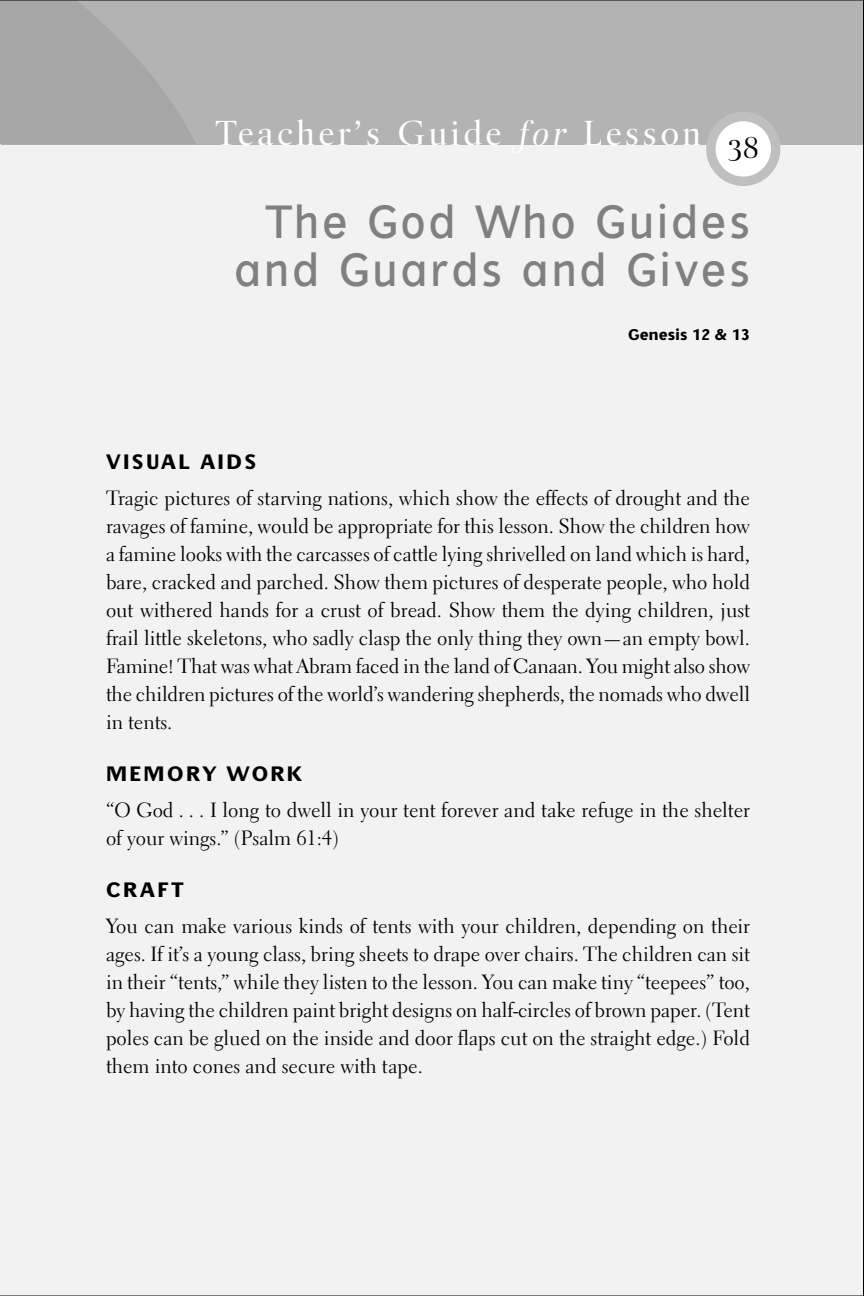
<style>
.page{position:relative;width:864px;height:1296px;background:#f2f2f2}
.page>*{position:absolute;margin:0;border:0;box-sizing:border-box;transform-origin:0 0}
.t1{font:48px/48px "Ulissa";letter-spacing:.065em;color:#808080;text-align:right}
.t2{font:36px "Promemoria";letter-spacing:.1em;color:#fff}
.t3{font:30px "Promemoria";color:#000}
.t4{font:700 21.6px "Ulissa";letter-spacing:.115em;color:#000}
.t5{font:20.4px/28px "Electra LH";color:#000;text-align:justify}
.t6{font:700 16px "Ulissa";color:#000}
.s1{font-style:italic}
</style>
<div class="page">
<div style="left:1px;top:0;width:863px;height:144px;background:#b3b3b3"></div>
<svg style="left:1px;top:1px;width:194px;height:143px"></svg>
<div style="left:706px;top:112px;width:74px;height:74px;background:#bfbfbf;border-radius:50%"></div>
<div style="left:716px;top:121px;width:55px;height:56px;background:#fff;border-radius:50%"></div>
<hr style="left:0;top:0;width:1px;height:1296px;background:#000">
<hr style="left:863px;top:0;width:1px;height:1296px;background:#000">
<hr style="left:0;top:1295px;width:864px;height:1px;background:#000">
<hr style="left:0;top:0;width:864px;height:1px;background:#000">
<h2 class="t2" style="left:216px;top:119px;width:487px">Teacher’s Guide <span class="s1">for</span> Lesson</h2>
<h3 class="t3" style="left:728px;top:136px;width:32px">38</h3>
<h1 class="t1" style="left:234px;top:203px;width:517px">The God Who Guides and Guards and Gives</h1>
<p class="t6" style="left:628px;top:329px;width:123px">Genesis 12 &amp; 13</p>
<p class="t4" style="left:106px;top:453px;width:152px">VISUAL AIDS</p>
<p class="t5" style="left:106px;top:486px;width:646px">Tragic pictures of starving nations, which show the effects of drought and the ravages of famine, would be appropriate for this lesson. Show the children how a famine looks with the carcasses of cattle lying shrivelled on land which is hard, bare, cracked and parched. Show them pictures of desperate people, who hold out withered hands for a crust of bread. Show them the dying children, just frail little skeletons, who sadly clasp the only thing they own—an empty bowl.<br>Famine! That was what Abram faced in the land of Canaan. You might also show the children pictures of the world’s wandering shepherds, the nomads who dwell in tents.</p>
<p class="t4" style="left:106px;top:765px;width:198px">MEMORY WORK</p>
<p class="t5" style="left:106px;top:798px;width:645px">“O God . . . I long to dwell in your tent forever and take refuge in the shelter of your wings.” (Psalm 61:4)</p>
<p class="t4" style="left:106px;top:881px;width:79px">CRAFT</p>
<p class="t5" style="left:106px;top:914px;width:646px">You can make various kinds of tents with your children, depending on their ages. If it’s a young class, bring sheets to drape over chairs. The children can sit in their “tents,” while they listen to the lesson. You can make tiny “teepees” too, by having the children paint bright designs on half-circles of brown paper. (Tent poles can be glued on the inside and door flaps cut on the straight edge.) Fold them into cones and secure with tape.</p>
</div>
